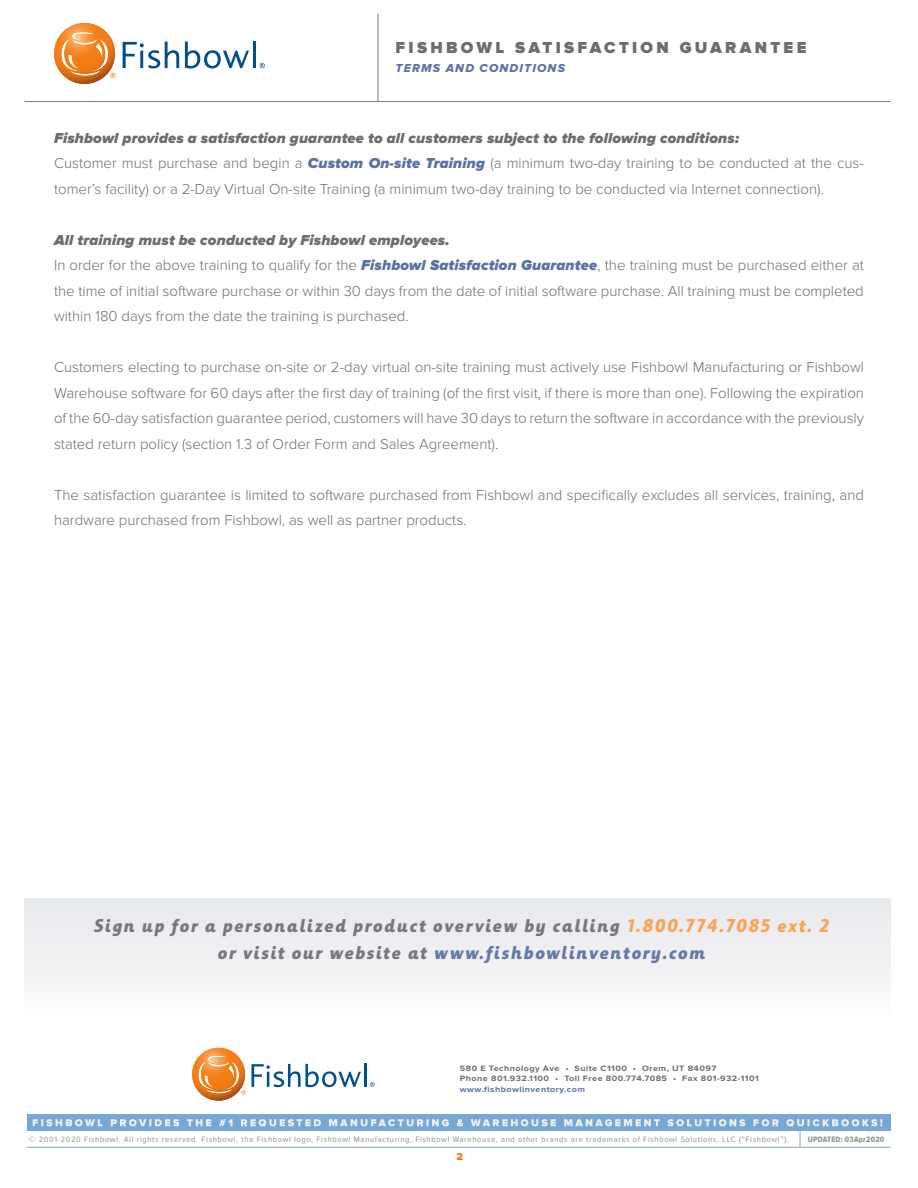
<style>
.page{position:relative;width:918px;height:1188px;background:#fff}
.page>*{position:absolute;margin:0;border:0;box-sizing:border-box;transform-origin:0 0}
.t1{font:italic 700 18px "Informa Pro";letter-spacing:.1em;color:#76787b}
.t2{font:italic 700 18px "Informa Pro";letter-spacing:.1em;color:#6579a8}
.t3{font:900 16.5px "Proxima Nova";letter-spacing:.2em;color:#6c6d70}
.t4{font:300 15px/25.5px "Proxima Nova";color:#6c6d70}
.t5{font:italic 900 15px "Proxima Nova";letter-spacing:.01em;color:#6c6d70}
.t6{font:12px "Proxima Nova Extrabld It";letter-spacing:.1em;color:#5b72a4}
.t7{font:900 10.5px "Proxima Nova";color:#f28021}
.t8{font:8.1px "Proxima Nova Cond";letter-spacing:.07em;color:#939598;scale:1.11 1}
.t9{font:700 8.1px "Proxima Nova";letter-spacing:.05em;color:#6c6d70;scale:1.11 1}
.t10{font:700 8.1px "Proxima Nova";letter-spacing:.05em;color:#5b72a4;scale:1.11 1}
.t11{font:8.1px "Proxima Nova Cond Extrabld";letter-spacing:.025em;color:#939598}
.s1{font-weight:900;font-style:italic;color:#5b72a4}
.s2{color:#f9a451}
.s3{color:#76787b}
.s4{color:#5b72a4}
</style>
<div class="page">
<svg style="left:123px;top:42px;width:56px;height:26px"></svg>
<svg style="left:185px;top:42px;width:64px;height:26px"></svg>
<hr style="left:253px;top:42px;width:3px;height:26px;background:#004f8c">
<svg style="left:260px;top:63px;width:5px;height:5px"></svg>
<svg style="left:54px;top:23px;width:61px;height:61px"></svg>
<hr style="left:25px;top:101px;width:865px;height:1px;background:#76787b">
<hr style="left:378px;top:14px;width:1px;height:88px;background:#76787b">
<svg style="left:252px;top:1064px;width:109px;height:23px"></svg>
<hr style="left:365px;top:1064px;width:2px;height:23px;background:#004f8c">
<svg style="left:370px;top:1082px;width:5px;height:5px"></svg>
<svg style="left:192px;top:1048px;width:54px;height:53px"></svg>
<div style="left:27px;top:1115px;width:863px;height:16px;background:#77a8d5"></div>
<hr style="left:27px;top:1147px;width:863px;height:1px;background:#77a8d5">
<svg style="left:33px;top:1119px;width:849px;height:28px"></svg>
<div style="left:25px;top:899px;width:865px;height:126px;background:linear-gradient(to right,#f2f3f5,#f2f3f5)"></div>
<p class="t3" style="left:396px;top:38px;width:412px">FISHBOWL SATISFACTION GUARANTEE</p>
<p class="t6" style="left:396px;top:61px;width:171px">TERMS AND CONDITIONS</p>
<p class="t5" style="left:54px;top:129px;width:687px">Fishbowl provides a satisfaction guarantee to all customers subject to the following conditions:</p>
<p class="t4" style="left:54px;top:151px;width:812px">Customer must purchase and begin a <span class="s1">Custom On-site Training</span> (a minimum two-day training to be conducted at the cus&shy;tomer’s facility) or a 2-Day Virtual On-site Training (a minimum two-day training to be conducted via Internet connection).</p>
<p class="t5" style="left:54px;top:231px;width:397px">All training must be conducted by Fishbowl employees.</p>
<p class="t4" style="left:54px;top:253px;width:812px;text-align:justify">In order for the above training to qualify for the <span class="s1">Fishbowl Satisfaction Guarantee</span>, the training must be purchased either at the time of initial software purchase or within 30 days from the date of initial software purchase. All training must be completed within 180 days from the date the training is purchased.</p>
<p class="t4" style="left:54px;top:355px;width:812px;text-align:justify">Customers electing to purchase on-site or 2-day virtual on-site training must actively use Fishbowl Manufacturing or Fishbowl Warehouse software for 60 days after the first day of training (of the first visit, if there is more than one). Following the expiration of the 60-day satisfaction guarantee period, customers will have 30 days to return the software in accordance with the previously stated return policy (section 1.3 of Order Form and Sales Agreement).</p>
<p class="t4" style="left:54px;top:482px;width:812px">The satisfaction guarantee is limited to software purchased from Fishbowl and specifically excludes all services, training, and hardware purchased from Fishbowl, as well as partner products.</p>
<p class="t1" style="left:93px;top:914px;width:736px">Sign up for a personalized product overview by calling <span class="s2">1.800.774.7085 ext. 2</span></p>
<p class="t2" style="left:217px;top:941px;width:489px"><span class="s3">or visit our website at</span> www.fishbowlinventory.com</p>
<p class="t9" style="left:460px;top:1063px;width:232px">580 E Technology Ave <span class="s4">•</span> Suite C1100 • Orem, UT 84097</p>
<p class="t9" style="left:460px;top:1074px;width:271px">Phone 801.932.1100 <span class="s4">•</span> Toll Free 800.774.7085 <span class="s4">•</span> Fax 801-932-1101</p>
<p class="t10" style="left:460px;top:1084px;width:114px">www.fishbowlinventory.com</p>
<p class="t8" style="left:29px;top:1135px;width:687px">© 2001-2020 Fishbowl. All rights reserved. Fishbowl, the Fishbowl logo, Fishbowl Manufacturing, Fishbowl Warehouse, and other brands are trademarks of Fishbowl Solutions, LLC (“Fishbowl”).</p>
<p class="t11" style="left:808px;top:1135px;width:78px">UPDATED: 03Apr2020</p>
<p class="t7" style="left:456px;top:1150px;width:8px">2</p>
</div>
